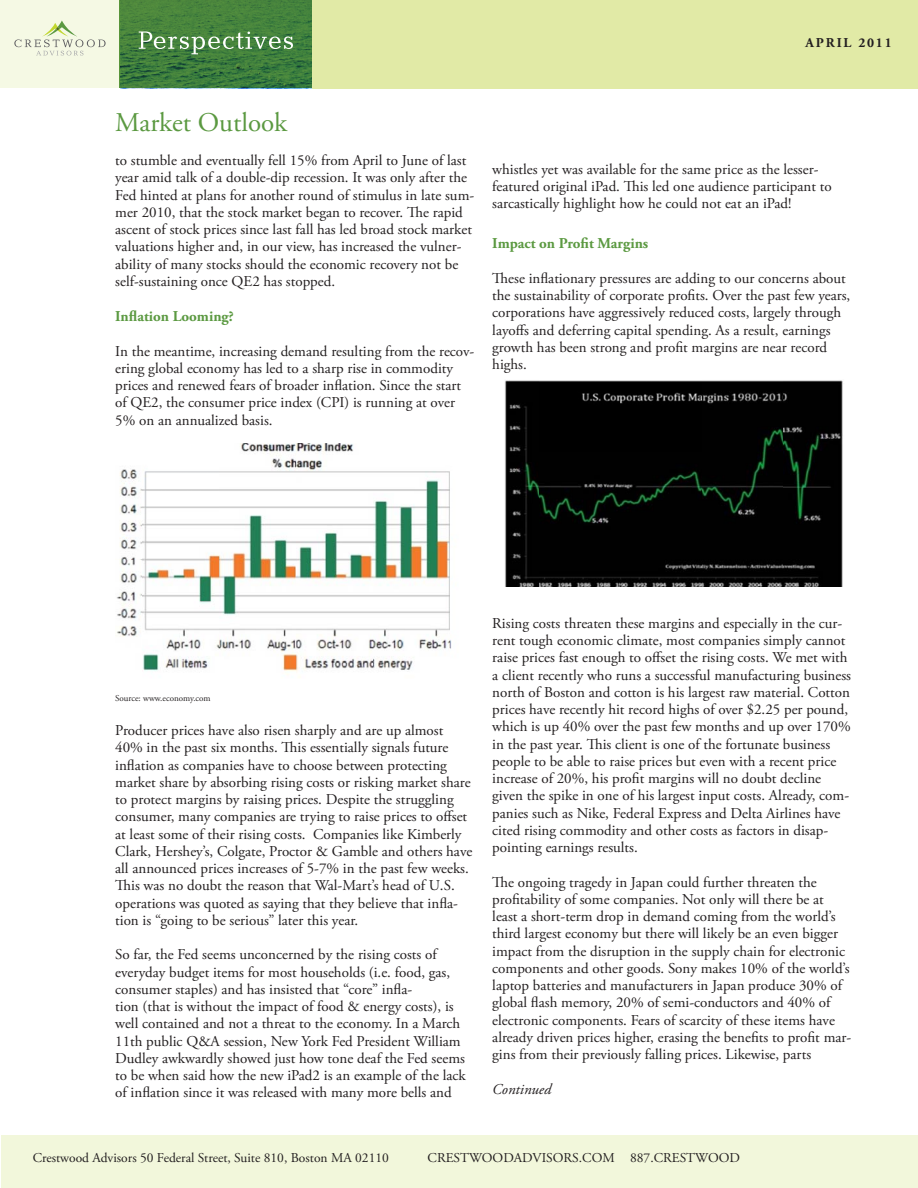
<style>
.page{position:relative;width:918px;height:1188px;background:#fff}
.page>*{position:absolute;margin:0;border:0;box-sizing:border-box;transform-origin:0 0}
.t1{font:27px "Adobe Garamond Pro";color:#5b9941}
.t2{font:15px/17.2px "Adobe Garamond Pro";color:#231f20}
.t3{font:700 15px "Adobe Garamond Pro";color:#5b9941}
.t4{font:italic 15px "Adobe Garamond Pro";color:#231f20}
.t5{font:13.5px "Adobe Garamond Pro";color:#231f20}
.t6{font:700 13.5px "Adobe Garamond Pro";letter-spacing:.145em;color:#231f20}
.t7{font:9px "Adobe Garamond Pro";color:#231f20}
</style>
<div class="page">
<div style="left:1px;top:1135px;width:917px;height:53px;background:#f2f7db"></div>
<div style="left:0;top:0;width:121px;height:88px;background:#f5f9e4"></div>
<svg style="left:14px;top:21px;width:92px;height:34px"></svg>
<div style="left:311px;top:0;width:607px;height:88px;background:#e1eaa6"></div>
<svg style="left:119px;top:0;width:193px;height:88px;fill:#44823d"></svg>
<svg style="left:139px;top:31px;width:154px;height:23px"></svg>
<img style="left:117px;top:443px;width:335px;height:232px">
<img style="left:505px;top:380px;width:338px;height:207px">
<p class="t6" style="left:805px;top:35px;width:88px">APRIL 2011</p>
<p class="t1" style="left:115px;top:106px;width:174px">Market Outlook</p>
<p class="t2" style="left:115px;top:152px;width:361px">to stumble and eventually fell 15% from April to June of last year amid talk of a double-dip recession. It was only after the Fed hinted at plans for another round of stimulus in late sum&shy;mer 2010, that the stock market began to recover. The rapid ascent of stock prices since last fall has led broad stock market valuations higher and, in our view, has increased the vulner&shy;ability of many stocks should the economic recovery not be self-sustaining once QE2 has stopped.</p>
<p class="t3" style="left:115px;top:308px;width:120px">Inflation Looming?</p>
<p class="t2" style="left:115px;top:343px;width:361px">In the meantime, increasing demand resulting from the recov&shy;ering global economy has led to a sharp rise in commodity prices and renewed fears of broader inflation. Since the start of QE2, the consumer price index (CPI) is running at over 5% on an annualized basis.</p>
<p class="t2" style="left:492px;top:161px;width:341px">whistles yet was available for the same price as the lesser&shy;featured original iPad. This led one audience participant to sarcastically highlight how he could not eat an iPad!</p>
<p class="t3" style="left:492px;top:234px;width:157px">Impact on Profit Margins</p>
<p class="t2" style="left:492px;top:270px;width:360px">These inflationary pressures are adding to our concerns about the sustainability of corporate profits. Over the past few years, corporations have aggressively reduced costs, largely through layoffs and deferring capital spending. As a result, earnings growth has been strong and profit margins are near record highs.</p>
<p class="t7" style="left:115px;top:692px;width:97px">Source: www.economy.com</p>
<p class="t2" style="left:115px;top:722px;width:359px">Producer prices have also risen sharply and are up almost 40% in the past six months. This essentially signals future inflation as companies have to choose between protecting market share by absorbing rising costs or risking market share to protect margins by raising prices. Despite the struggling consumer, many companies are trying to raise prices to offset at least some of their rising costs. Companies like Kimberly Clark, Hershey’s, Colgate, Proctor &amp; Gamble and others have all announced prices increases of 5-7% in the past few weeks.<br>This was no doubt the reason that Wal-Mart’s head of U.S. operations was quoted as saying that they believe that infla&shy;tion is “going to be serious” later this year.</p>
<p class="t2" style="left:115px;top:946px;width:336px">So far, the Fed seems unconcerned by the rising costs of everyday budget items for most households (i.e. food, gas, consumer staples) and has insisted that “core” infla-</p>
<p class="t2" style="left:115px;top:998px;width:351px">tion (that is without the impact of food &amp; energy costs), is well contained and not a threat to the economy. In a March 11th public Q&amp;A session, New York Fed President William Dudley awkwardly showed just how tone deaf the Fed seems</p>
<p class="t2" style="left:115px;top:1067px;width:352px">to be when said how the new iPad2 is an example of the lack of inflation since it was released with many more bells and</p>
<p class="t2" style="left:492px;top:615px;width:360px">Rising costs threaten these margins and especially in the cur&shy;rent tough economic climate, most companies simply cannot raise prices fast enough to offset the rising costs. We met with a client recently who runs a successful manufacturing business north of Boston and cotton is his largest raw material. Cotton prices have recently hit record highs of over $2.25 per pound, which is up 40% over the past few months and up over 170% in the past year. This client is one of the fortunate business people to be able to raise prices but even with a recent price increase of 20%, his profit margins will no doubt decline given the spike in one of his largest input costs. Already, com&shy;panies such as Nike, Federal Express and Delta Airlines have cited rising commodity and other costs as factors in disap&shy;pointing earnings results.</p>
<p class="t2" style="left:492px;top:874px;width:361px">The ongoing tragedy in Japan could further threaten the profitability of some companies. Not only will there be at least a short-term drop in demand coming from the world’s third largest economy but there will likely be an even bigger impact from the disruption in the supply chain for electronic components and other goods. Sony makes 10% of the world’s laptop batteries and manufacturers in Japan produce 30% of global flash memory, 20% of semi-conductors and 40% of electronic components. Fears of scarcity of these items have already driven prices higher, erasing the benefits to profit mar&shy;gins from their previously falling prices. Likewise, parts</p>
<p class="t4" style="left:492px;top:1080px;width:60px">Continued</p>
<p class="t5" style="left:33px;top:1149px;width:358px">Crestwood Advisors 50 Federal Street, Suite 810, Boston MA 02110</p>
<p class="t5" style="left:428px;top:1149px;width:314px">CRESTWOODADVISORS.COM 887.CRESTWOOD</p>
</div>
